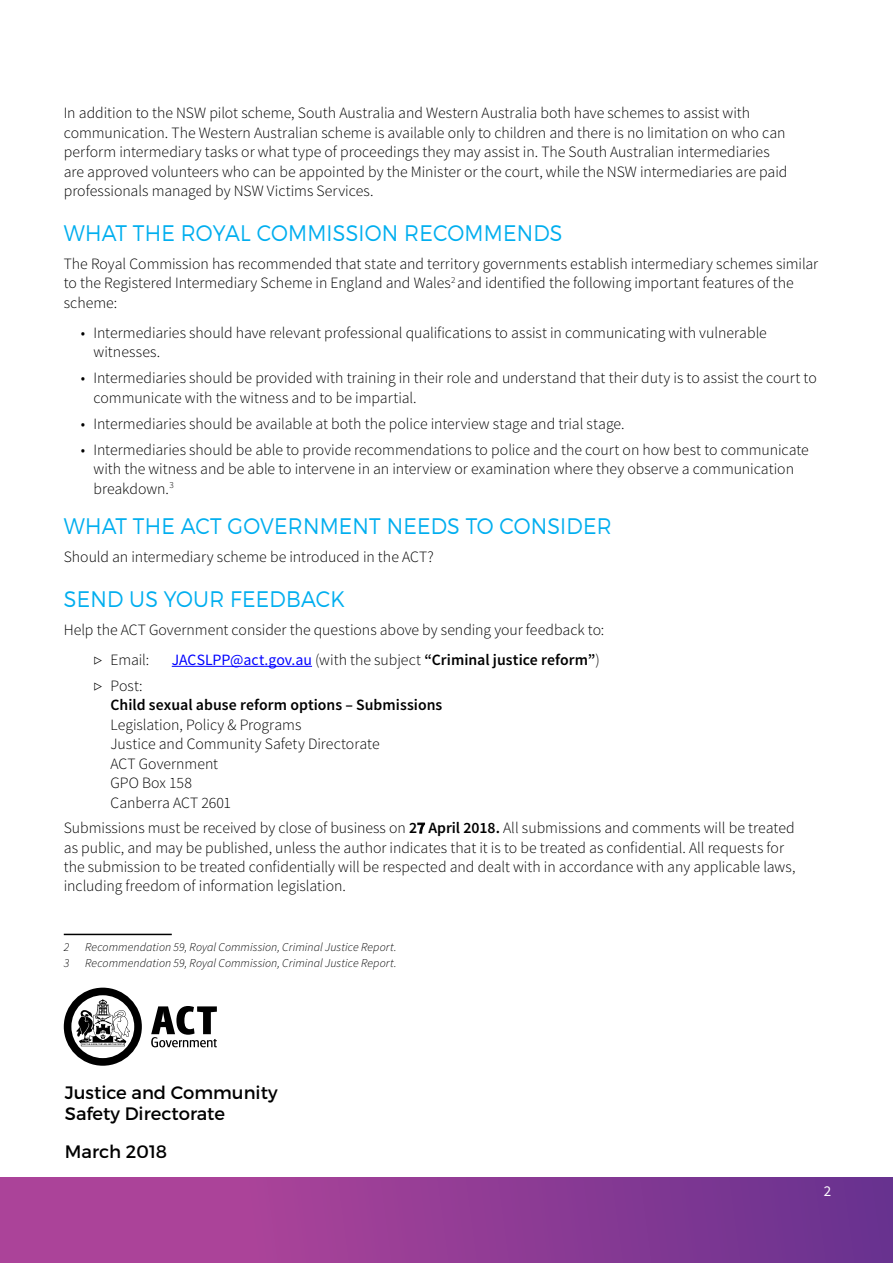
<style>
.page{position:relative;width:893px;height:1263px;background:#fff}
.page>*{position:absolute;margin:0;border:0;box-sizing:border-box;transform-origin:0 0}
.t1{font:300 22.5px "Montserrat";letter-spacing:.01em;color:#00aeef;scale:.92 1}
.t2{font:18px/21px "Montserrat";color:#000}
.body_copy{font:300 15.75px/19.5px "Source Sans Pro";color:#000}
.t3{font:600 15.75px "Source Sans Pro";color:#000}
.t4{font:15px "Source Sans Pro";color:#fff}
.footnote{font:italic 300 12px "Source Sans Pro";letter-spacing:.005em;color:#000}
.s1{font-weight:400;color:#00f}
.s2{font-weight:300}
.s3{font-weight:600}
</style>
<div class="page">
<div style="left:0;top:1178px;width:893px;height:85px;background:linear-gradient(to right,#b8479b,#6c3290)"></div>
<svg style="left:64px;top:988px;width:78px;height:78px"></svg>
<svg style="left:151px;top:1006px;width:66px;height:41px"></svg>
<hr style="left:172px;top:666px;width:140px;height:1px;background:#00f">
<hr style="left:64px;top:934px;width:108px;height:1px;background:#000">
<p class="body_copy" style="left:64px;top:103px;width:725px">In addition to the NSW pilot scheme, South Australia and Western Australia both have schemes to assist with communication. The Western Australian scheme is available only to children and there is no limitation on who can perform intermediary tasks or what type of proceedings they may assist in. The South Australian intermediaries are approved volunteers who can be appointed by the Minister or the court, while the NSW intermediaries are paid professionals managed by NSW Victims Services.</p>
<h2 class="t1" style="left:64px;top:219px;width:543px">WHAT THE ROYAL COMMISSION RECOMMENDS</h2>
<p class="body_copy" style="left:64px;top:254px;width:756px">The Royal Commission has recommended that state and territory governments establish intermediary schemes similar to the Registered Intermediary Scheme in England and Wales<sup>2</sup> and identified the following important features of the scheme:</p>
<p class="body_copy" style="left:94px;top:323px;width:675px;text-indent:-13px">• Intermediaries should have relevant professional qualifications to assist in communicating with vulnerable witnesses.</p>
<p class="body_copy" style="left:94px;top:368px;width:725px;text-indent:-13px">• Intermediaries should be provided with training in their role and understand that their duty is to assist the court to communicate with the witness and to be impartial.</p>
<p class="body_copy" style="left:81px;top:414px;width:545px">• Intermediaries should be available at both the police interview stage and trial stage.</p>
<p class="body_copy" style="left:94px;top:440px;width:717px;text-indent:-13px">• Intermediaries should be able to provide recommendations to police and the court on how best to communicate with the witness and be able to intervene in an interview or examination where they observe a communication breakdown.<sup>3</sup></p>
<h2 class="t1" style="left:64px;top:512px;width:597px">WHAT THE ACT GOVERNMENT NEEDS TO CONSIDER</h2>
<p class="body_copy" style="left:64px;top:547px;width:372px">Should an intermediary scheme be introduced in the ACT?</p>
<h2 class="t1" style="left:64px;top:585px;width:307px">SEND US YOUR FEEDBACK</h2>
<p class="body_copy" style="left:64px;top:620px;width:542px">Help the ACT Government consider the questions above by sending your feedback to:</p>
<p class="body_copy" style="left:94px;top:650px;width:57px">▷ Email:</p>
<p class="t3" style="left:172px;top:650px;width:430px"><span class="s1">JACSLPP@act.gov.au</span> <span class="s2">(with the subject</span> “Criminal justice reform”<span class="s2">)</span></p>
<p class="body_copy" style="left:111px;top:676px;width:333px;text-indent:-17px">▷ Post:<br><span class="s3">Child sexual abuse reform options – Submissions<br></span>Legislation, Policy &amp; Programs<br>Justice and Community Safety Directorate<br>ACT Government<br>GPO Box 158<br>Canberra ACT 2601</p>
<p class="body_copy" style="left:64px;top:818px;width:733px">Submissions must be received by close of business on <span class="s3">27 April 2018.</span> All submissions and comments will be treated as public, and may be published, unless the author indicates that it is to be treated as confidential. All requests for the submission to be treated confidentially will be respected and dealt with in accordance with any applicable laws, including freedom of information legislation.</p>
<p class="footnote" style="left:64px;top:940px;width:7px">2</p>
<p class="footnote" style="left:85px;top:940px;width:313px">Recommendation 59, Royal Commission, Criminal Justice Report.</p>
<p class="footnote" style="left:64px;top:956px;width:7px">3</p>
<p class="footnote" style="left:85px;top:956px;width:313px">Recommendation 59, Royal Commission, Criminal Justice Report.</p>
<p class="t2" style="left:65px;top:1082px;width:214px">Justice and Community<br>Safety Directorate</p>
<p class="t2" style="left:65px;top:1141px;width:104px">March 2018</p>
<p class="t4" style="left:824px;top:1182px;width:9px">2</p>
</div>
